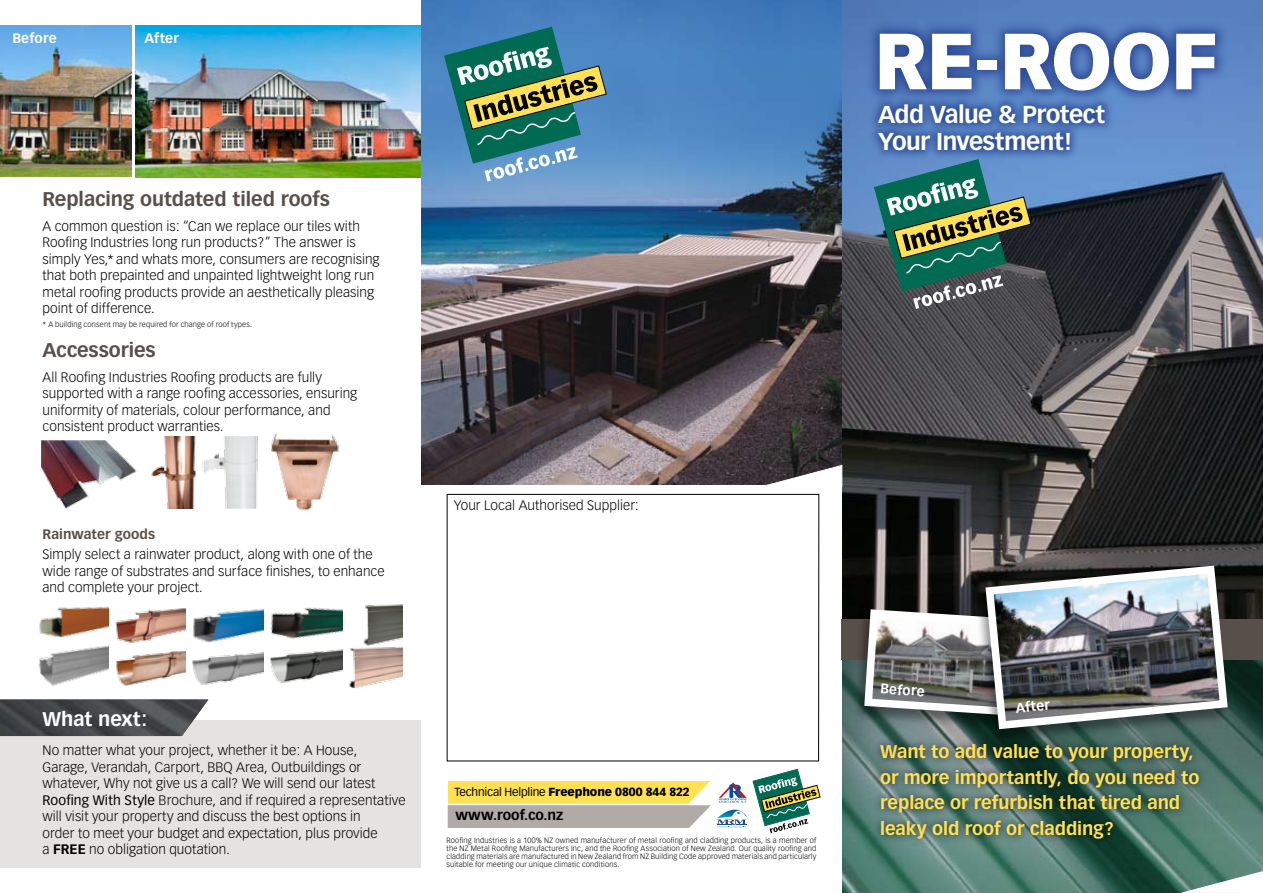
<style>
.page{position:relative;width:1263px;height:893px;background:#fff}
.page>*{position:absolute;margin:0;border:0;box-sizing:border-box;transform-origin:0 0}
.t1{font:900 78px "Vectora LH";letter-spacing:-.01em;color:#fff}
.t2{font:700 24px/27px "Vectora LH";letter-spacing:-.025em;color:#fff}
.t3{font:700 19.5px "Vectora LH";letter-spacing:-.005em;color:#594f4a}
.t4{font:700 19.5px "Vectora LH";letter-spacing:-.005em;color:#fff}
.t5{font:700 18px/25.5px "Vectora LH";letter-spacing:-.005em;color:#ffe153}
.t6{font:700 13.8px "Vectora LH";letter-spacing:.005em;color:#000}
.t7{font:300 13.5px/16.5px "Vectora LH";letter-spacing:.005em;color:#000}
.t8{font:700 13.5px "Vectora LH";letter-spacing:.01em;color:#fff}
.t9{font:700 13.5px "Vectora LH";letter-spacing:.005em;color:#594f4a}
.t10{font:900 11.55px "Vectora LH";letter-spacing:-.01em;color:#000}
.t11{font:300 7.5px/8.2px "Vectora LH";letter-spacing:.02em;color:#000;text-align:justify}
.s1{font-weight:400}
.s2{font-weight:700}
</style>
<div class="page">
<img style="left:842px;top:850px;width:421px;height:43px">
<img style="left:842px;top:0;width:420px;height:619px">
<img style="left:842px;top:660px;width:421px;height:190px">
<div style="left:842px;top:619px;width:421px;height:41px;background:#594f4a"></div>
<div style="left:864px;top:17px;width:366px;height:88px;background:#24408f;opacity:.85"></div>
<img style="left:421px;top:0;width:421px;height:485px">
<img style="left:136px;top:25px;width:284px;height:153px">
<img style="left:0;top:26px;width:132px;height:151px">
<div style="left:0;top:720px;width:421px;height:147px;background:#e5e3e2"></div>
<img style="left:0;top:699px;width:208px;height:37px">
<svg style="left:761px;top:465px;width:81px;height:20px"></svg>
<svg style="left:443px;top:26px;width:164px;height:156px;background:#528a8e"></svg>
<img style="left:41px;top:441px;width:96px;height:68px">
<img style="left:151px;top:437px;width:45px;height:71px">
<img style="left:270px;top:649px;width:72px;height:34px">
<img style="left:270px;top:607px;width:73px;height:32px">
<img style="left:116px;top:650px;width:70px;height:36px">
<img style="left:115px;top:608px;width:71px;height:35px">
<img style="left:271px;top:433px;width:68px;height:78px">
<div style="left:867px;top:92px;width:249px;height:70px;background:#24408f;opacity:.8"></div>
<svg style="left:1182px;top:871px;width:81px;height:22px"></svg>
<div style="left:851px;top:609px;width:168px;height:124px;background:#000;opacity:.4"></div>
<div style="left:972px;top:565px;width:261px;height:181px;background:#000;opacity:.4"></div>
<img style="left:860px;top:561px;width:372px;height:172px">
<svg style="left:873px;top:158px;width:158px;height:151px;background:#4f766b"></svg>
<img style="left:39px;top:645px;width:69px;height:41px">
<img style="left:39px;top:606px;width:69px;height:32px">
<img style="left:349px;top:647px;width:53px;height:41px">
<img style="left:363px;top:604px;width:39px;height:42px">
<img style="left:193px;top:609px;width:70px;height:34px">
<img style="left:192px;top:652px;width:71px;height:33px">
<div style="left:447px;top:494px;width:372px;height:267px;border:1px solid #000"></div>
<svg style="left:448px;top:769px;width:372px;height:64px"></svg>
<div style="left:870px;top:735px;width:339px;height:113px;background:#000;opacity:.75"></div>
<img style="left:202px;top:436px;width:56px;height:72px">
<p class="t8" style="left:12px;top:30px;width:46px">Before</p>
<p class="t8" style="left:145px;top:30px;width:36px">After</p>
<h3 class="t3" style="left:43px;top:187px;width:289px">Replacing outdated tiled roofs</h3>
<p class="t7" style="left:43px;top:218px;width:339px">A common question is: “Can we replace our tiles with Roofing Industries long run products?” The answer is simply Yes,* and whats more, consumers are recognising that both prepainted and unpainted lightweight long run metal roofing products provide an aesthetically pleasing point of difference.</p>
<p class="t11" style="left:43px;top:320px;width:211px">* A building consent may be required for change of roof types.</p>
<h3 class="t3" style="left:43px;top:338px;width:115px">Accessories</h3>
<p class="t7" style="left:43px;top:369px;width:316px">All Roofing Industries Roofing products are fully supported with a range roofing accessories, ensuring uniformity of materials, colour performance, and consistent product warranties.</p>
<p class="t9" style="left:43px;top:526px;width:114px">Rainwater goods</p>
<p class="t7" style="left:43px;top:546px;width:344px">Simply select a rainwater product, along with one of the wide range of substrates and surface finishes, to enhance and complete your project.</p>
<p class="t7" style="left:454px;top:497px;width:187px">Your Local Authorised Supplier:</p>
<h3 class="t4" style="left:43px;top:707px;width:106px">What next:</h3>
<p class="t7" style="left:43px;top:742px;width:365px">No matter what your project, whether it be: A House, Garage, Verandah, Carport, BBQ Area, Outbuildings or whatever, Why not give us a call? We will send our latest <span class="s1">Roofing With Style</span> Brochure, and if required a representative will visit your property and discuss the best options in<br>order to meet your budget and expectation, plus provide<br>a <span class="s2">FREE</span> no obligation quotation.</p>
<p class="t10" style="left:454px;top:785px;width:237px"><span class="s1">Technical Helpline</span> Freephone 0800 844 822</p>
<p class="t6" style="left:455px;top:807px;width:109px">www.roof.co.nz</p>
<p class="t11" style="left:446px;top:836px;width:371px">Roofing Industries is a 100% NZ owned manufacturer of metal roofing and cladding products, is a member of the NZ Metal Roofing Manufacturers Inc, and the Roofing Association of New Zealand. Our quality roofing and cladding materials are manufactured in New Zealand from NZ Building Code approved materials and particularly suitable for meeting our unique climatic conditions.</p>
<h1 class="t1" style="left:874px;top:13px;width:346px">Re-roof</h1>
<h2 class="t2" style="left:878px;top:101px;width:229px">Add Value &amp; Protect<br>Your Investment!</h2>
<p class="t8" style="left:881px;top:680px;width:46px;rotate:4deg">Before</p>
<p class="t8" style="left:1015px;top:700px;width:36px;rotate:-5deg">After</p>
<h3 class="t5" style="left:880px;top:739px;width:321px">Want to add value to your property, or more importantly, do you need to replace or refurbish that tired and leaky old roof or cladding?</h3>
</div>
